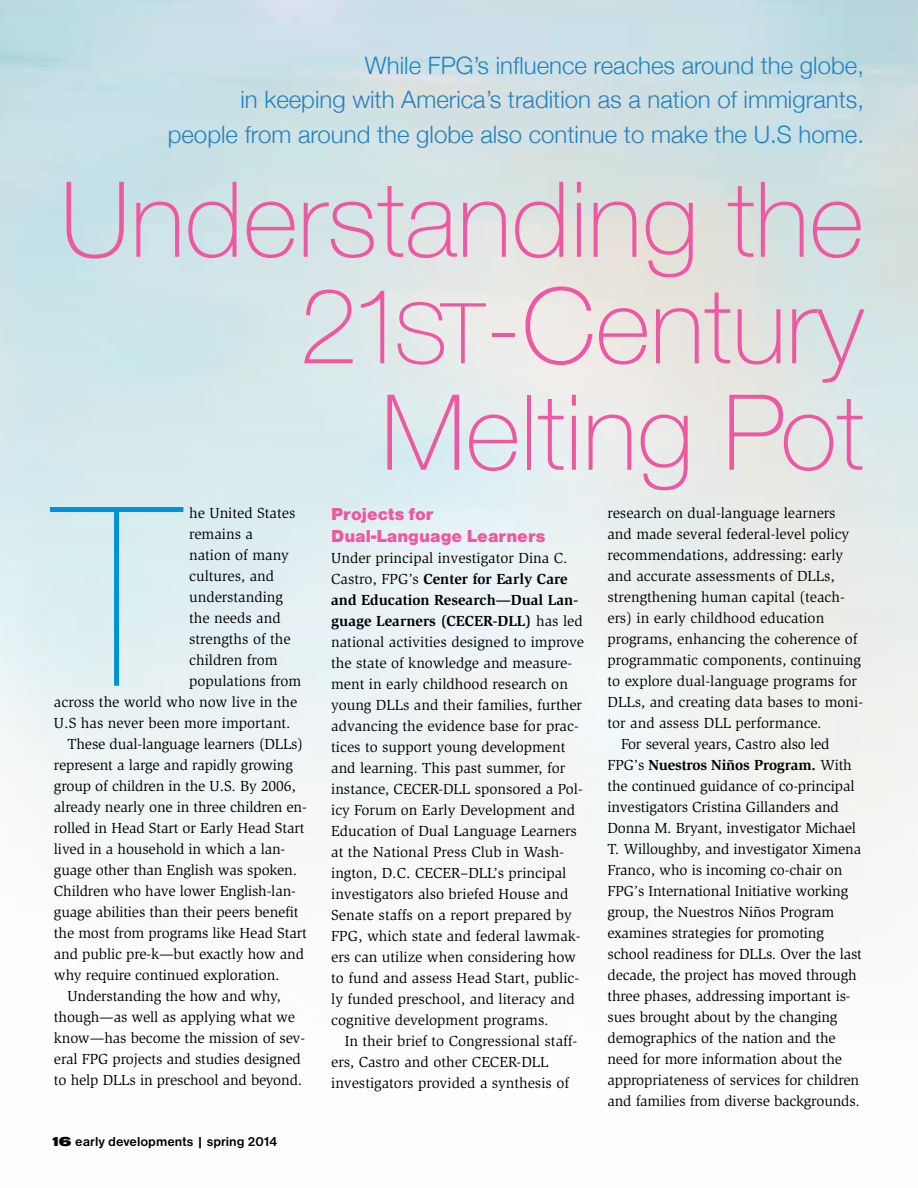
<style>
.page{position:relative;width:918px;height:1188px;background:#fff}
.page>*{position:absolute;margin:0;border:0;box-sizing:border-box;transform-origin:0 0}
.t1{font:200 250.35px "Helvetica Neue";color:#0092d7}
.t2{font:100 105px/106.5px "Helvetica Neue";color:#ef58a0;text-align:right}
.t3{font:300 24px/34.5px "Helvetica Neue";color:#2482c0;text-align:right}
.t4{font:18px/21.6px "Nimbus San D Blac";color:#ef58a0}
.t5{font:15px/21px "Slimbach";letter-spacing:-.01em;color:#000}
.t6{font:700 15px "Slimbach";letter-spacing:-.01em;color:#000}
.t7{font:700 13.5px "Nimbus San D";color:#000}
.s1{font-family:"Helvetica Neue Thin SC800";font-weight:400;font-size:84px}
.s2{font-family:"Nimbus San D Blac Exte";font-weight:400}
.s3{font-weight:700}
.s4{font-weight:400}
</style>
<div class="page">
<h3 class="t3" style="left:168px;top:47px;width:698px">While FPG’s influence reaches around the globe,<br>in keeping with America’s tradition as a nation of immigrants, people from around the globe also continue to make the U.S home.</h3>
<h2 class="t2" style="left:60px;top:164px;width:806px">Understanding the<br>21<span class="s1">st</span>-Century<br>Melting Pot</h2>
<h1 class="t1" style="left:54px;top:403px;width:127px">T</h1>
<p class="t5" style="left:189px;top:502px;width:108px">he United States</p>
<p class="t5" style="left:189px;top:523px;width:65px">remains a</p>
<p class="t5" style="left:189px;top:544px;width:101px">nation of many</p>
<p class="t5" style="left:189px;top:565px;width:86px">cultures, and</p>
<p class="t5" style="left:189px;top:586px;width:95px">understanding</p>
<p class="t5" style="left:189px;top:607px;width:93px">the needs and</p>
<p class="t5" style="left:189px;top:628px;width:103px">strengths of the</p>
<p class="t5" style="left:189px;top:649px;width:90px">children from</p>
<p class="t5" style="left:189px;top:670px;width:114px">populations from</p>
<p class="t5" style="left:54px;top:691px;width:245px">across the world who now live in the</p>
<p class="t5" style="left:54px;top:712px;width:238px">U.S has never been more important.</p>
<p class="t5" style="left:67px;top:733px;width:237px">These dual-language learners (DLLs)</p>
<p class="t5" style="left:54px;top:754px;width:240px">represent a large and rapidly growing</p>
<p class="t5" style="left:54px;top:775px;width:243px">group of children in the U.S. By 2006,</p>
<p class="t5" style="left:54px;top:796px;width:254px">already nearly one in three children en-</p>
<p class="t5" style="left:54px;top:817px;width:252px">rolled in Head Start or Early Head Start</p>
<p class="t5" style="left:54px;top:838px;width:233px">lived in a household in which a lan-</p>
<p class="t5" style="left:54px;top:859px;width:245px">guage other than English was spoken.</p>
<p class="t5" style="left:54px;top:880px;width:243px">Children who have lower English-lan-</p>
<p class="t5" style="left:54px;top:901px;width:246px">guage abilities than their peers benefit</p>
<p class="t5" style="left:54px;top:922px;width:254px">the most from programs like Head Start</p>
<p class="t5" style="left:54px;top:943px;width:252px">and public pre-k—but exactly how and</p>
<p class="t5" style="left:54px;top:964px;width:227px">why require continued exploration.</p>
<p class="t5" style="left:67px;top:985px;width:215px">Understanding the how and why,</p>
<p class="t5" style="left:54px;top:1006px;width:242px">though—as well as applying what we</p>
<p class="t5" style="left:54px;top:1027px;width:253px">know—has become the mission of sev-</p>
<p class="t5" style="left:54px;top:1048px;width:248px">eral FPG projects and studies designed</p>
<p class="t5" style="left:54px;top:1069px;width:250px">to help DLLs in preschool and beyond.</p>
<p class="t7" style="left:52px;top:1134px;width:226px"><span class="s2">16</span> early developments | spring 2014</p>
<p class="t4" style="left:331px;top:503px;width:216px">Projects for<br>Dual-Language Learners</p>
<p class="t5" style="left:331px;top:547px;width:254px">Under principal investigator Dina C.<br>Castro, FPG’s <span class="s3">Center for Early Care and Education Research—Dual Lan&shy;guage Learners (CECER-DLL)</span> has led national activities designed to improve the state of knowledge and measure&shy;ment in early childhood research on young DLLs and their families, further advancing the evidence base for prac&shy;tices to support young development and learning. This past summer, for instance, CECER-DLL sponsored a Pol&shy;icy Forum on Early Development and Education of Dual Language Learners at the National Press Club in Wash&shy;ington, D.C. CECER–DLL’s principal investigators also briefed House and Senate staffs on a report prepared by FPG, which state and federal lawmak&shy;ers can utilize when considering how to fund and assess Head Start, public&shy;ly funded preschool, and literacy and cognitive development programs.</p>
<p class="t5" style="left:331px;top:1030px;width:248px;text-indent:14px">In their brief to Congressional staff&shy;ers, Castro and other CECER-DLL investigators provided a synthesis of</p>
<p class="t5" style="left:608px;top:502px;width:230px">research on dual-language learners</p>
<p class="t5" style="left:608px;top:523px;width:243px">and made several federal-level policy</p>
<p class="t5" style="left:608px;top:544px;width:237px">recommendations, addressing: early</p>
<p class="t5" style="left:608px;top:565px;width:229px">and accurate assessments of DLLs,</p>
<p class="t5" style="left:608px;top:586px;width:239px">strengthening human capital (teach-</p>
<p class="t5" style="left:608px;top:607px;width:218px">ers) in early childhood education</p>
<p class="t5" style="left:608px;top:628px;width:252px">programs, enhancing the coherence of</p>
<p class="t5" style="left:608px;top:649px;width:255px">programmatic components, continuing</p>
<p class="t5" style="left:608px;top:670px;width:251px">to explore dual-language programs for</p>
<p class="t5" style="left:608px;top:691px;width:257px">DLLs, and creating data bases to moni-</p>
<p class="t5" style="left:608px;top:712px;width:216px">tor and assess DLL performance.</p>
<p class="t5" style="left:621px;top:733px;width:210px">For several years, Castro also led</p>
<p class="t6" style="left:608px;top:756px;width:246px"><span class="s4">FPG’s</span> Nuestros Niños Program. <span class="s4">With</span></p>
<p class="t5" style="left:608px;top:775px;width:249px">the continued guidance of co-principal</p>
<p class="t5" style="left:608px;top:796px;width:233px">investigators Cristina Gillanders and</p>
<p class="t5" style="left:608px;top:817px;width:250px">Donna M. Bryant, investigator Michael</p>
<p class="t5" style="left:608px;top:838px;width:255px">T. Willoughby, and investigator Ximena</p>
<p class="t5" style="left:608px;top:859px;width:236px">Franco, who is incoming co-chair on</p>
<p class="t5" style="left:608px;top:880px;width:242px">FPG’s International Initiative working</p>
<p class="t5" style="left:608px;top:901px;width:228px">group, the Nuestros Niños Program</p>
<p class="t5" style="left:608px;top:922px;width:218px">examines strategies for promoting</p>
<p class="t5" style="left:608px;top:943px;width:256px">school readiness for DLLs. Over the last</p>
<p class="t5" style="left:608px;top:964px;width:251px">decade, the project has moved through</p>
<p class="t5" style="left:608px;top:985px;width:245px">three phases, addressing important is-</p>
<p class="t5" style="left:608px;top:1006px;width:231px">sues brought about by the changing</p>
<p class="t5" style="left:608px;top:1027px;width:230px">demographics of the nation and the</p>
<p class="t5" style="left:608px;top:1048px;width:236px">need for more information about the</p>
<p class="t5" style="left:608px;top:1069px;width:253px">appropriateness of services for children</p>
<p class="t5" style="left:608px;top:1090px;width:254px">and families from diverse backgrounds.</p>
</div>
